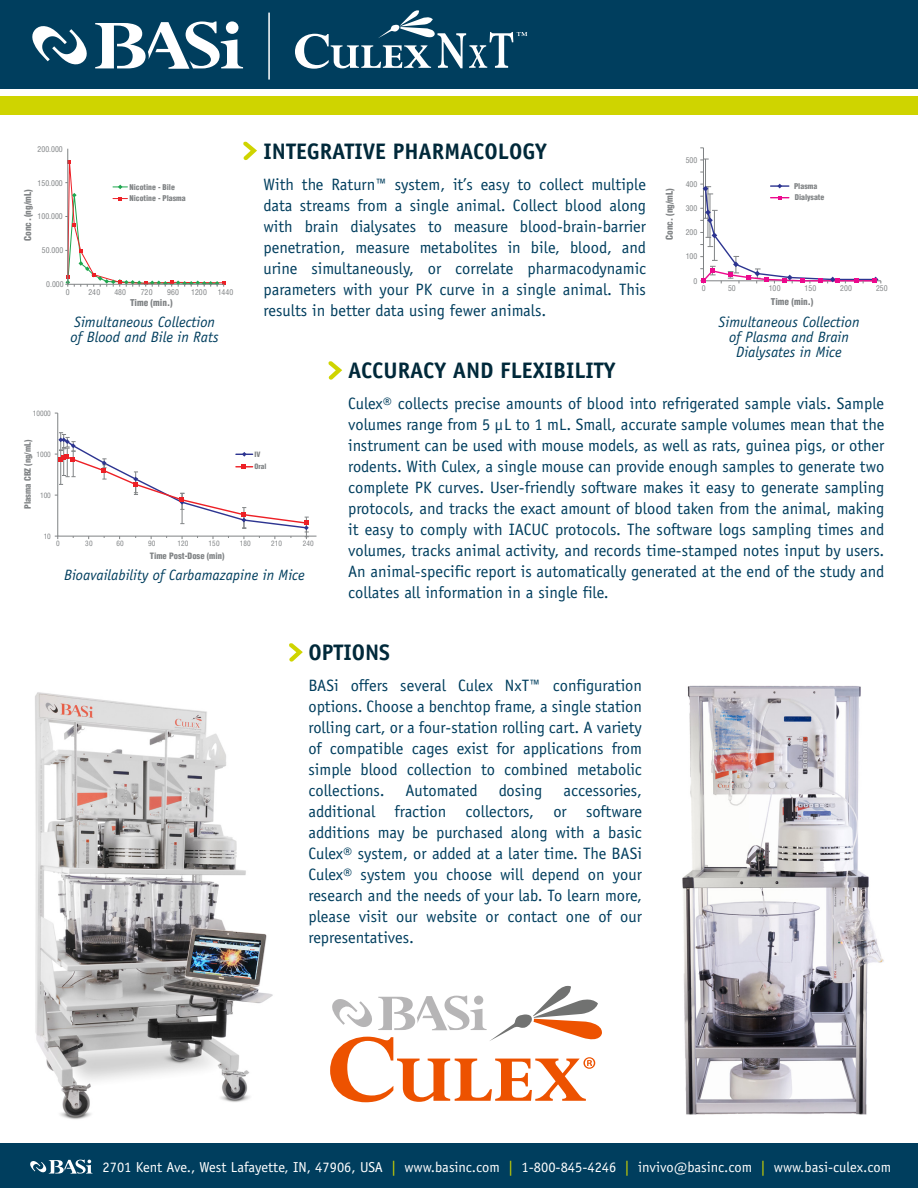
<style>
.page{position:relative;width:918px;height:1188px;background:#fff}
.page>*{position:absolute;margin:0;border:0;box-sizing:border-box;transform-origin:0 0}
.t1{font:700 22.5px "Officina Sans";color:#00293a}
.t2{font:16.5px/21px "Officina Sans";color:#003e5e;text-align:justify}
.t3{font:italic 15px/15px "Officina Sans";color:#003e5e}
.t4{font:14.4px "Officina Sans";color:#fff}
.t5{font:900 condensed 9.15px "Helvetica";color:#808385}
.t6{font:900 condensed 8.55px "Helvetica";color:#808385}
.t7{font:condensed 7.8px "Helvetica";color:#808385}
.t8{font:900 condensed 7.8px/11.6px "Helvetica";color:#808385}
.t9{font:condensed 7.2px "Helvetica";color:#808385}
.t10{font:900 condensed 7.2px/12.5px "Helvetica";color:#808385}
.s1{font-size:15px;color:#cfd400}
</style>
<div class="page">
<div style="left:0;top:0;width:918px;height:88px;background:#003e5e"></div>
<svg style="left:32px;top:21px;width:211px;height:48px"></svg>
<div style="left:0;top:96px;width:918px;height:19px;background:#cfd400"></div>
<div style="left:0;top:1143px;width:918px;height:45px;background:#003e5e"></div>
<svg style="left:65px;top:148px;width:160px;height:139px"></svg>
<hr style="left:705px;top:159px;width:1px;height:30px;background:#808385">
<hr style="left:703px;top:148px;width:1px;height:133px;background:#808385">
<svg style="left:700px;top:184px;width:182px;height:99px"></svg>
<svg style="left:295px;top:10px;width:232px;height:59px"></svg>
<hr style="left:268px;top:13px;width:2px;height:67px;background:#fff">
<svg style="left:243px;top:141px;width:14px;height:20px"></svg>
<svg style="left:328px;top:361px;width:14px;height:19px"></svg>
<svg style="left:289px;top:643px;width:14px;height:19px"></svg>
<svg style="left:55px;top:412px;width:262px;height:127px"></svg>
<img style="left:35px;top:692px;width:238px;height:428px">
<img style="left:682px;top:685px;width:202px;height:430px">
<svg style="left:330px;top:986px;width:272px;height:116px"></svg>
<svg style="left:30px;top:1160px;width:63px;height:14px"></svg>
<p class="t7" style="left:38px;top:144px;width:27px">200.000</p>
<p class="t7" style="left:38px;top:178px;width:27px">150.000</p>
<p class="t5" style="left:22px;top:241px;width:53px;rotate:-90deg">Conc.(ng/mL)</p>
<p class="t8" style="left:129px;top:181px;width:58px">Nicotine - Bile<br>Nicotine - Plasma</p>
<p class="t7" style="left:38px;top:212px;width:27px">100.000</p>
<p class="t7" style="left:42px;top:245px;width:23px">50.000</p>
<p class="t7" style="left:46px;top:279px;width:19px">0.000</p>
<p class="t7" style="left:66px;top:287px;width:5px">0</p>
<p class="t7" style="left:88px;top:287px;width:13px">240</p>
<p class="t7" style="left:114px;top:287px;width:13px">480</p>
<p class="t7" style="left:141px;top:287px;width:13px">720</p>
<p class="t7" style="left:167px;top:287px;width:13px">960</p>
<p class="t7" style="left:191px;top:287px;width:17px">1200</p>
<p class="t7" style="left:218px;top:287px;width:17px">1440</p>
<p class="t5" style="left:130px;top:297px;width:44px">Time (min.)</p>
<p class="t3" style="left:71px;top:315px;width:149px">Simultaneous Collection of Blood and Bile in Rats</p>
<h1 class="t1" style="left:264px;top:137px;width:285px">INTEGRATIVE PHARMACOLOGY</h1>
<p class="t2" style="left:264px;top:174px;width:384px">With the Raturn™ system, it’s easy to collect multiple data streams from a single animal. Collect blood along with brain dialysates to measure blood-brain-barrier penetration, measure metabolites in bile, blood, and urine simultaneously, or correlate pharmacodynamic parameters with your PK curve in a single animal. This results in better data using fewer animals.</p>
<p class="t7" style="left:686px;top:155px;width:13px">500</p>
<p class="t7" style="left:686px;top:179px;width:13px">400</p>
<p class="t5" style="left:664px;top:240px;width:53px;rotate:-90deg">gn ( . cnoC / m ) L</p>
<p class="t8" style="left:794px;top:181px;width:32px;line-height:10.9px">Plasma<br>Dialysate</p>
<p class="t7" style="left:686px;top:203px;width:13px">300</p>
<p class="t7" style="left:686px;top:228px;width:13px">200</p>
<p class="t7" style="left:686px;top:252px;width:13px">100</p>
<p class="t7" style="left:694px;top:276px;width:5px">0</p>
<p class="t7" style="left:702px;top:284px;width:5px">0</p>
<p class="t7" style="left:728px;top:284px;width:9px">50</p>
<p class="t7" style="left:769px;top:284px;width:13px">100</p>
<p class="t7" style="left:805px;top:284px;width:13px">150</p>
<p class="t7" style="left:840px;top:284px;width:13px">200</p>
<p class="t7" style="left:876px;top:284px;width:13px">250</p>
<p class="t3" style="left:719px;top:314px;width:143px;text-align:center">Simultaneous Collection of Plasma and Brain<br>Dialysates in Mice</p>
<p class="t5" style="left:771px;top:296px;width:44px">Time (min.)</p>
<p class="t9" style="left:33px;top:409px;width:20px">10000</p>
<p class="t6" style="left:22px;top:509px;width:70px;rotate:-90deg">msa l P a ZBC gn ( / m ) L</p>
<p class="t10" style="left:254px;top:448px;width:14px">IV<br>Oral</p>
<p class="t9" style="left:36px;top:450px;width:16px">1000</p>
<p class="t9" style="left:40px;top:491px;width:12px">100</p>
<p class="t9" style="left:44px;top:532px;width:9px">10</p>
<p class="t9" style="left:56px;top:539px;width:5px">0</p>
<p class="t9" style="left:85px;top:539px;width:9px">30</p>
<p class="t9" style="left:116px;top:539px;width:9px">60</p>
<p class="t9" style="left:148px;top:539px;width:9px">90</p>
<p class="t9" style="left:177px;top:539px;width:12px">120</p>
<p class="t9" style="left:209px;top:539px;width:12px">150</p>
<p class="t9" style="left:240px;top:539px;width:12px">180</p>
<p class="t9" style="left:271px;top:539px;width:12px">210</p>
<p class="t9" style="left:303px;top:539px;width:12px">240</p>
<p class="t6" style="left:150px;top:550px;width:76px">Time Post-Dose (min)</p>
<p class="t3" style="left:64px;top:568px;width:242px">Bioavailability of Carbamazapine in Mice</p>
<h1 class="t1" style="left:348px;top:356px;width:269px">ACCURACY AND FLEXIBILITY</h1>
<p class="t2" style="left:348px;top:393px;width:538px">Culex® collects precise amounts of blood into refrigerated sample vials. Sample volumes range from 5 µL to 1 mL. Small, accurate sample volumes mean that the instrument can be used with mouse models, as well as rats, guinea pigs, or other rodents. With Culex, a single mouse can provide enough samples to generate two complete PK curves. User-friendly software makes it easy to generate sampling protocols, and tracks the exact amount of blood taken from the animal, making it easy to comply with IACUC protocols. The software logs sampling times and volumes, tracks animal activity, and records time-stamped notes input by users.<br>An animal-specific report is automatically generated at the end of the study and collates all information in a single file.</p>
<h1 class="t1" style="left:308px;top:638px;width:83px">OPTIONS</h1>
<p class="t2" style="left:308px;top:675px;width:335px">BASi offers several Culex NxT™ configuration options. Choose a benchtop frame, a single station rolling cart, or a four-station rolling cart. A variety of compatible cages exist for applications from simple blood collection to combined metabolic collections.</p>
<p class="t2" style="left:406px;top:780px;width:74px">Automated</p>
<p class="t2" style="left:499px;top:780px;width:45px">dosing</p>
<p class="t2" style="left:308px;top:780px;width:335px;text-indent:255px">accessories, additional fraction collectors, or software additions may be purchased along with a basic Culex® system, or added at a later time. The BASi Culex® system you choose will depend on your research and the needs of your lab. To learn more, please visit our website or contact one of our representatives.</p>
<p class="t4" style="left:103px;top:1158px;width:790px">2701 Kent Ave., West Lafayette, IN, 47906, USA <span class="s1">|</span> www.basinc.com <span class="s1">|</span> 1-800-845-4246 <span class="s1">|</span> invivo@basinc.com <span class="s1">|</span> www.basi-culex.com</p>
</div>
